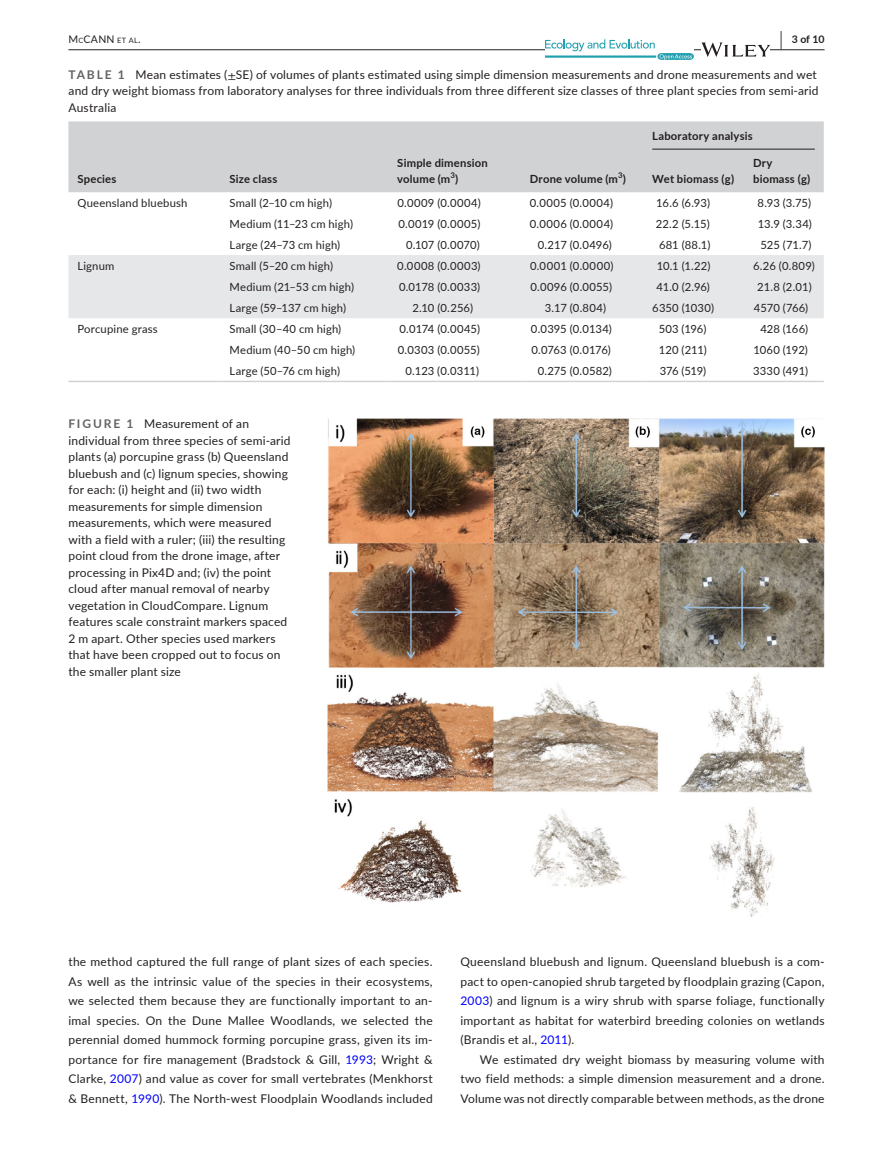
<style>
.page{position:relative;width:893px;height:1174px;background:#fff}
.page>*{position:absolute;margin:0;border:0;box-sizing:border-box;transform-origin:0 0}
.t1{font:12px/16.5px "Lato";letter-spacing:.015em;color:#231f20;text-align:justify}
.t2{font:11.25px "Lato";letter-spacing:.015em;color:#231f20}
.t3{font:700 11.25px/15.8px "Lato";letter-spacing:.02em;color:#231f20}
.t4{font:11.25px "Lato";letter-spacing:.05em;color:#231f20}
.t5{font:11.25px "Lato";letter-spacing:-.015em;color:#231f20}
.t6{font:10.5px "Lato";color:#231f20}
.t7{font:700 10.5px "Lato";color:#231f20}
.t8{font:700 7.8px "Lato";color:#231f20}
.s1{font-size:7.35px}
.s2{font-size:19.5px}
.s3{font-weight:700;color:#636366}
.s4{font-family:"STIX"}
.s5{color:#00f}
</style>
<div class="page">
<hr style="left:68px;top:49px;width:756px;height:1px;background:#231f20">
<svg style="left:545px;top:39px;width:149px;height:21px"></svg>
<svg style="left:701px;top:42px;width:69px;height:15px"></svg>
<div style="left:68px;top:121px;width:756px;height:71px;background:#d1d2d4"></div>
<div style="left:68px;top:255px;width:756px;height:63px;background:#e6e7e9"></div>
<hr style="left:68px;top:381px;width:153px;height:1px;background:#d1d2d4">
<hr style="left:221px;top:381px;width:167px;height:1px;background:#d1d2d4">
<hr style="left:388px;top:381px;width:133px;height:1px;background:#d1d2d4">
<hr style="left:521px;top:381px;width:122px;height:1px;background:#d1d2d4">
<hr style="left:643px;top:381px;width:101px;height:1px;background:#d1d2d4">
<hr style="left:744px;top:381px;width:80px;height:1px;background:#d1d2d4">
<hr style="left:652px;top:149px;width:163px;height:1px;background:#231f20">
<img style="left:327px;top:419px;width:497px;height:497px">
<p class="t6" style="left:68px;top:31px;width:74px">M<span class="s1">C</span>CANN <span class="s1">ET AL</span>.</p>
<p class="t7" style="left:780px;top:31px;width:46px"><span class="s2">|</span> 3 of 10</p>
<p class="t1" style="left:69px;top:66px;width:751px;text-align:left"><span class="s3">TABLE 1</span> Mean estimates (<span class="s4">±</span>SE) of volumes of plants estimated using simple dimension measurements and drone measurements and wet and dry weight biomass from laboratory analyses for three individuals from three different size classes of three plant species from semi-arid<br>Australia</p>
<p class="t3" style="left:77px;top:170px;width:41px">Species</p>
<p class="t3" style="left:230px;top:170px;width:49px">Size class</p>
<p class="t3" style="left:397px;top:155px;width:92px">Simple dimension volume (m )</p>
<p class="t8" style="left:450px;top:169px;width:6px">3</p>
<p class="t3" style="left:530px;top:170px;width:98px">Drone volume (m )</p>
<p class="t8" style="left:618px;top:169px;width:6px">3</p>
<p class="t3" style="left:652px;top:127px;width:102px">Laboratory analysis</p>
<p class="t3" style="left:652px;top:170px;width:83px">Wet biomass (g)</p>
<p class="t3" style="left:753px;top:155px;width:59px">Dry biomass (g)</p>
<p class="t2" style="left:77px;top:195px;width:112px">Queensland bluebush</p>
<p class="t2" style="left:230px;top:195px;width:104px">Small (2–10 cm high)</p>
<p class="t4" style="left:397px;top:195px;width:85px">0.0009 (0.0004)</p>
<p class="t4" style="left:530px;top:195px;width:85px">0.0005 (0.0004)</p>
<p class="t2" style="left:656px;top:195px;width:55px">16.6 (6.93)</p>
<p class="t2" style="left:757px;top:195px;width:55px">8.93 (3.75)</p>
<p class="t2" style="left:230px;top:216px;width:125px">Medium (11–23 cm high)</p>
<p class="t2" style="left:398px;top:216px;width:84px">0.0019 (0.0005)</p>
<p class="t4" style="left:530px;top:216px;width:85px">0.0006 (0.0004)</p>
<p class="t2" style="left:656px;top:216px;width:56px">22.2 (5.15)</p>
<p class="t2" style="left:758px;top:216px;width:56px">13.9 (3.34)</p>
<p class="t2" style="left:230px;top:237px;width:112px">Large (24–73 cm high)</p>
<p class="t2" style="left:406px;top:237px;width:75px">0.107 (0.0070)</p>
<p class="t2" style="left:538px;top:237px;width:75px">0.217 (0.0496)</p>
<p class="t2" style="left:659px;top:237px;width:53px">681 (88.1)</p>
<p class="t2" style="left:760px;top:237px;width:53px">525 (71.7)</p>
<p class="t2" style="left:77px;top:258px;width:39px">Lignum</p>
<p class="t2" style="left:230px;top:258px;width:105px">Small (5–20 cm high)</p>
<p class="t4" style="left:397px;top:258px;width:85px">0.0008 (0.0003)</p>
<p class="t4" style="left:530px;top:258px;width:85px">0.0001 (0.0000)</p>
<p class="t2" style="left:657px;top:258px;width:55px">10.1 (1.22)</p>
<p class="t2" style="left:753px;top:258px;width:63px">6.26 (0.809)</p>
<p class="t2" style="left:230px;top:279px;width:126px">Medium (21–53 cm high)</p>
<p class="t2" style="left:399px;top:279px;width:83px">0.0178 (0.0033)</p>
<p class="t2" style="left:530px;top:279px;width:83px">0.0096 (0.0055)</p>
<p class="t2" style="left:657px;top:279px;width:55px">41.0 (2.96)</p>
<p class="t2" style="left:757px;top:279px;width:56px">21.8 (2.01)</p>
<p class="t2" style="left:230px;top:300px;width:118px">Large (59–137 cm high)</p>
<p class="t2" style="left:412px;top:300px;width:62px">2.10 (0.256)</p>
<p class="t2" style="left:545px;top:300px;width:63px">3.17 (0.804)</p>
<p class="t2" style="left:652px;top:300px;width:63px">6350 (1030)</p>
<p class="t2" style="left:754px;top:300px;width:56px">4570 (766)</p>
<p class="t2" style="left:77px;top:321px;width:82px">Porcupine grass</p>
<p class="t2" style="left:229px;top:321px;width:113px">Small (30–40 cm high)</p>
<p class="t2" style="left:399px;top:321px;width:82px">0.0174 (0.0045)</p>
<p class="t2" style="left:531px;top:321px;width:82px">0.0395 (0.0134)</p>
<p class="t2" style="left:659px;top:321px;width:49px">503 (196)</p>
<p class="t2" style="left:760px;top:321px;width:49px">428 (166)</p>
<p class="t2" style="left:229px;top:342px;width:127px">Medium (40–50 cm high)</p>
<p class="t2" style="left:398px;top:342px;width:83px">0.0303 (0.0055)</p>
<p class="t5" style="left:531px;top:342px;width:81px">0.0763 (0.0176)</p>
<p class="t2" style="left:659px;top:342px;width:49px">120 (211)</p>
<p class="t2" style="left:753px;top:342px;width:56px">1060 (192)</p>
<p class="t2" style="left:229px;top:363px;width:112px">Large (50–76 cm high)</p>
<p class="t2" style="left:406px;top:363px;width:75px">0.123 (0.0311)</p>
<p class="t2" style="left:538px;top:363px;width:76px">0.275 (0.0582)</p>
<p class="t2" style="left:660px;top:363px;width:48px">376 (519)</p>
<p class="t2" style="left:753px;top:363px;width:57px">3330 (491)</p>
<p class="t1" style="left:68px;top:415px;width:224px;text-align:left"><span class="s3">FIGURE 1</span> Measurement of an individual from three species of semi-arid plants (a) porcupine grass (b) Queensland bluebush and (c) lignum species, showing for each: (i) height and (ii) two width measurements for simple dimension measurements, which were measured with a field with a ruler; (iii) the resulting point cloud from the drone image, after processing in Pix4D and; (iv) the point cloud after manual removal of nearby vegetation in CloudCompare. Lignum features scale constraint markers spaced 2 m apart. Other species used markers that have been cropped out to focus on the smaller plant size</p>
<p class="t1" style="left:68px;top:951px;width:366px;line-height:19.5px">the method captured the full range of plant sizes of each species.<br>As well as the intrinsic value of the species in their ecosystems, we selected them because they are functionally important to an&shy;imal species. On the Dune Mallee Woodlands, we selected the perennial domed hummock forming porcupine grass, given its im&shy;portance for fire management (Bradstock &amp; Gill, <span class="s5">1993</span>; Wright &amp; Clarke, <span class="s5">2007</span>) and value as cover for small vertebrates (Menkhorst &amp; Bennett, <span class="s5">1990</span>). The North-west Floodplain Woodlands included</p>
<p class="t1" style="left:460px;top:951px;width:366px;line-height:19.5px">Queensland bluebush and lignum. Queensland bluebush is a com&shy;pact to open-canopied shrub targeted by floodplain grazing (Capon, <span class="s5">2003</span>) and lignum is a wiry shrub with sparse foliage, functionally important as habitat for waterbird breeding colonies on wetlands (Brandis et al., <span class="s5">2011</span>).</p>
<p class="t1" style="left:460px;top:1049px;width:366px;line-height:19.5px;text-indent:20px">We estimated dry weight biomass by measuring volume with two field methods: a simple dimension measurement and a drone.<br>Volume was not directly comparable between methods, as the drone</p>
</div>
